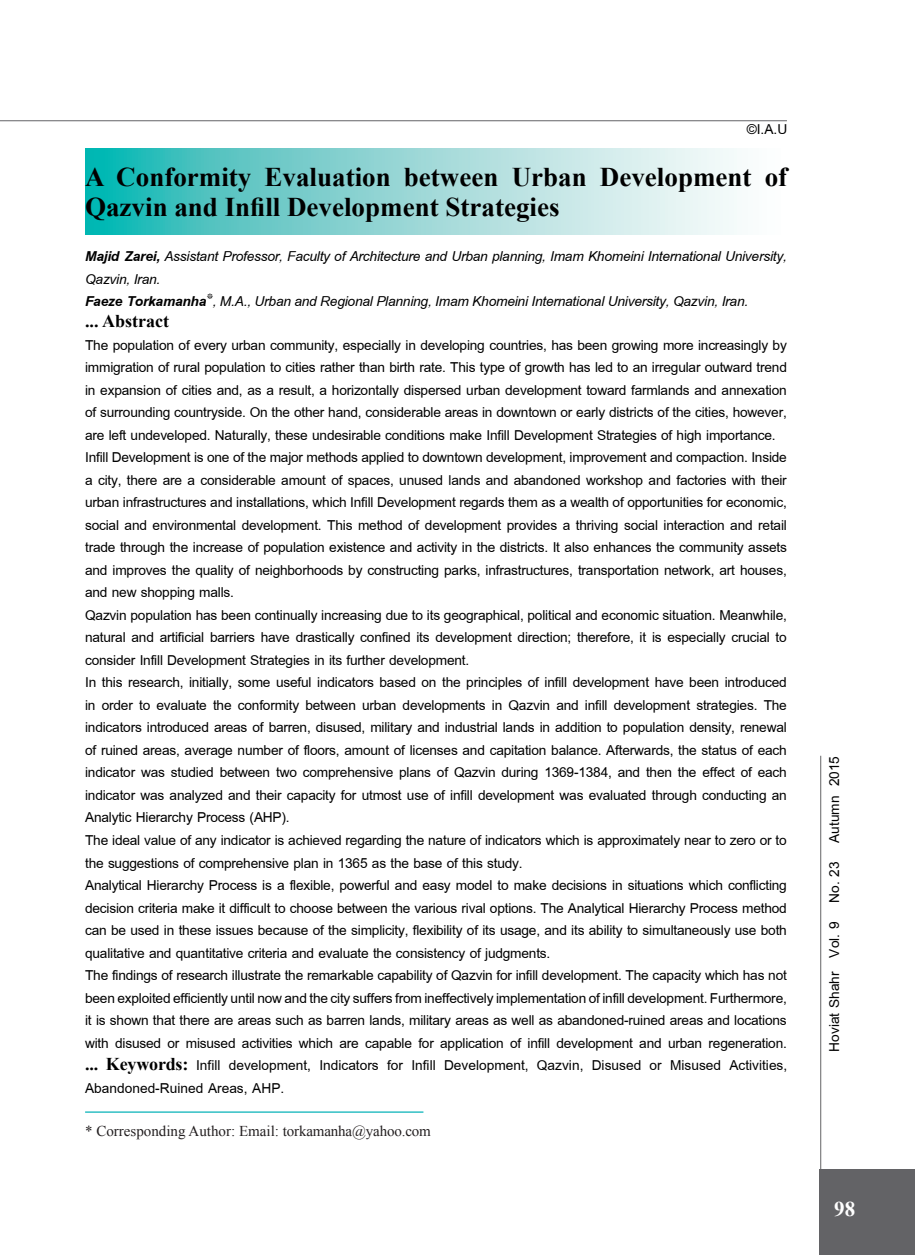
<style>
.page{position:relative;width:915px;height:1255px;background:#fff}
.page>*{position:absolute;margin:0;border:0;box-sizing:border-box;transform-origin:0 0}
.sarfasle_latin{font:700 27px/30px "Times New Roman";color:#000}
.matne_abstract{font:21px/22.5px "Browallia UPC";letter-spacing:-.01em;color:#000;text-align:justify}
.matne_abstract-2{font:italic 21px/22.5px "Browallia UPC";letter-spacing:-.01em;color:#000}
.متن_لاتین{font:21px "Browallia UPC";color:#000}
.sarfasle_latin-2{font:700 21px "Times New Roman";color:#fff}
.matne_abstract-3{font:700 18px "Times New Roman";letter-spacing:-.01em;color:#000}
.abstract{font:700 18px "Times New Roman";color:#000}
.refrense_englisi{font:15px "Times New Roman";color:#231f20}
.matne_abstract-4{font:700 12.3px "ID Yaghot";color:#000}
.s1{font-weight:700}
</style>
<div class="page">
<hr style="left:820px;top:755px;width:1px;height:499px;background:#636366">
<div style="left:819px;top:1169px;width:95px;height:85px;background:#636366"></div>
<hr style="left:0;top:120px;width:786px;height:1px;background:#636366">
<svg style="left:85px;top:149px;width:652px;height:85px;background:#91d7d6"></svg>
<hr style="left:85px;top:1111px;width:338px;height:1px;background:#30bfc4">
<p class="matne_abstract" style="left:746px;top:118px;width:42px">U.A. I©</p>
<p class="sarfasle_latin" style="left:764px;top:161px;width:24px">of</p>
<p class="sarfasle_latin" style="left:85px;top:161px;width:476px">A Conformity<br>Qazvin and Infill Development Strategies</p>
<p class="matne_abstract-2" style="left:85px;top:245px;width:703px"><span class="s1">Majid Zarei,</span> Assistant Professor, Faculty of Architecture and Urban planning, Imam Khomeini International University,<br>Qazvin, Iran.</p>
<p class="matne_abstract-4" style="left:206px;top:288px;width:8px">٭</p>
<p class="matne_abstract-2" style="left:85px;top:290px;width:664px"><span class="s1">Faeze Torkamanha</span> . ,A.M, Urban and Regional Planning Imam Khomeini International University Qazvin Iran.</p>
<p class="sarfasle_latin" style="left:264px;top:161px;width:128px">Evaluation</p>
<p class="sarfasle_latin" style="left:404px;top:161px;width:96px">between</p>
<p class="sarfasle_latin" style="left:511px;top:161px;width:77px">Urban</p>
<p class="sarfasle_latin" style="left:599px;top:161px;width:153px">Development</p>
<p class="matne_abstract-2" style="left:428px;top:290px;width:5px">,</p>
<p class="matne_abstract-2" style="left:665px;top:290px;width:5px">,</p>
<p class="matne_abstract-2" style="left:714px;top:290px;width:5px">,</p>
<p class="abstract" style="left:85px;top:309px;width:85px">... Abstract</p>
<p class="matne_abstract" style="left:85px;top:333px;width:703px">The population of every urban community, especially in developing countries, has been growing more increasingly by immigration of rural population to cities rather than birth rate. This type of growth has led anto irregular outward trend in expansion of cities and as, a result a, horizontally dispersed urban development toward farmlands and annexation of surrounding countryside. On the other hand, considerable areas in downtown or early districts of the cities, however, are left undeveloped. Naturally, these undesirable conditions make Infill Development Strategies of high importance.</p>
<p class="matne_abstract" style="left:85px;top:446px;width:703px">Infill Development is one of the major methods applied to downtown development, improvement and compaction. Inside a city, there are a considerable amount of spaces, unused lands and abandoned workshop and factories with their urban infrastructures and installations, which Infill Development regards them as a wealth of opportunities for economic, social and environmental development. This method of development provides a thriving social interaction and retail trade through the increase of population existence and activity in the districts It. also enhances the community assets and improves the quality of neighborhoods by constructing parks, infrastructures, transportation network, art houses, and new shopping malls.</p>
<p class="matne_abstract" style="left:85px;top:603px;width:703px">Qazvin population has been continually increasing due itsto geographical, political and economic situation. Meanwhile, natural and artificial barriers have drastically confined its development direction; therefore isit, especially crucial to consider Infill Development Strategies itsin further development.</p>
<p class="matne_abstract" style="left:85px;top:671px;width:703px">In this research, initially, some useful indicators based on the principles of infill development have been introduced in order to evaluate the conformity between urban developments in Qazvin and infill development strategies. The indicators introduced areas of barren, disused, military and industrial lands in addition to population density, renewal of ruined areas, average number of floors, amount of licenses and capitation balance. Afterwards, the status of each indicator was studied between two comprehensive plans of Qazvin during 1369-1384, and then the effect of each indicator was analyzed and their capacity for utmost use of infill development was evaluated through conducting an Analytic Hierarchy Process (AHP .(</p>
<p class="matne_abstract" style="left:85px;top:828px;width:703px">The ideal value of any indicator is achieved regarding the nature of indicators which is approximately near to zero toor the suggestions of comprehensive plan in 1365 as the base of this study.</p>
<p class="matne_abstract" style="left:85px;top:873px;width:703px">Analytical Hierarchy Process ais flexible, powerful and easy model to make decisions in situations which conflicting decision criteria make it difficult to choose between the various rival options. The Analytical Hierarchy Process method can be used in these issues because of the simplicity, flexibility itsof usage, and its ability to simultaneously use both qualitative and quantitative criteria and evaluate the consistency of judgments.</p>
<p class="matne_abstract" style="left:85px;top:963px;width:703px">The findings of research illustrate the remarkable capability of Qazvin for infill development. The capacity which has not beenexploitedefficientlyuntilnowandthecitysuffersfromineffectivelyimplementationofinfilldevelopment.Furthermore, isit shown that there are areas such as barren lands, military areas as well as abandoned-ruined areas and locations with disused or misused activities which are capable for application of infill development and urban regeneration.</p>
<p class="matne_abstract" style="left:196px;top:1053px;width:592px">Infill development, Indicators for Infill Development, Qazvin, Disused or Misused Activities,</p>
<p class="matne_abstract-3" style="left:85px;top:1051px;width:105px">... Keywords:</p>
<p class="matne_abstract" style="left:85px;top:1076px;width:201px">Abandoned-Ruined Areas, AHP.</p>
<p class="refrense_englisi" style="left:85px;top:1120px;width:347px">* Corresponding Author: Email: torkamanha@yahoo.com</p>
<p class="متن_لاتین" style="left:820px;top:843px;width:89px;rotate:-90deg">Autumn 2015</p>
<p class="متن_لاتین" style="left:820px;top:902px;width:43px;rotate:-90deg">No 23.</p>
<p class="متن_لاتین" style="left:820px;top:957px;width:37px;rotate:-90deg">Vol 9.</p>
<p class="متن_لاتین" style="left:820px;top:1051px;width:82px;rotate:-90deg">Hoviat Shahr</p>
<p class="sarfasle_latin-2" style="left:834px;top:1194px;width:22px">98</p>
</div>
